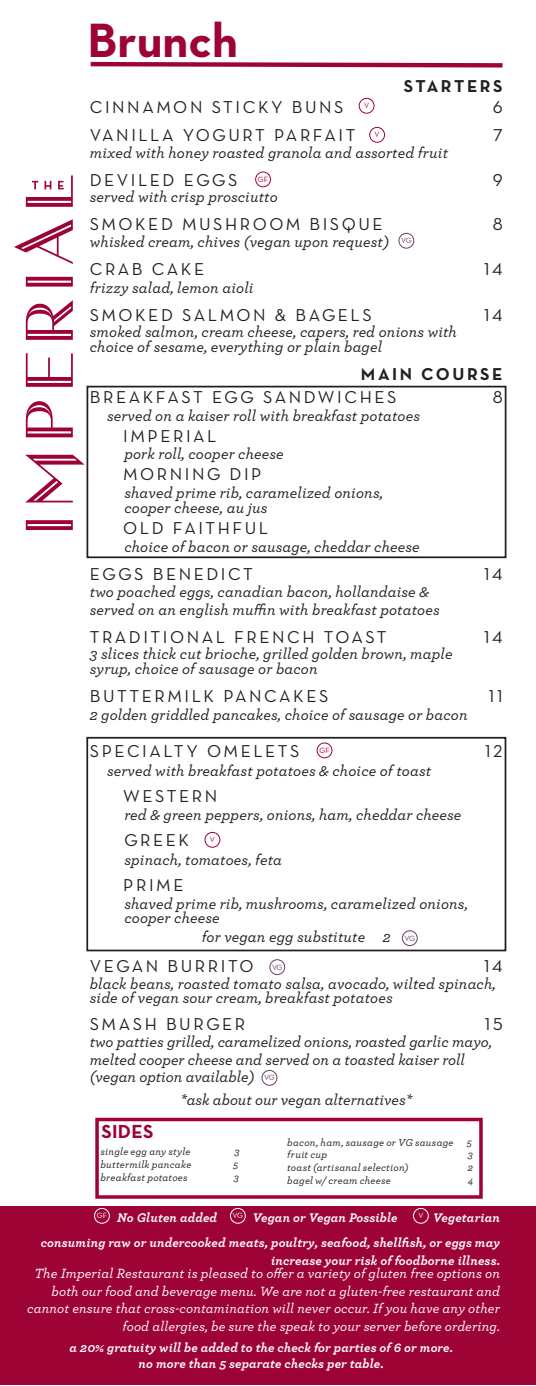
<style>
.page{position:relative;width:536px;height:1386px;background:#fff}
.page>*{position:absolute;margin:0;border:0;box-sizing:border-box;transform-origin:0 0}
.t1{font:700 49px "Neutra Text";color:#9e0336}
.Section_Header{font:700 19.25px "Neutra Text";letter-spacing:.015em;color:#9e0336}
.Item_Title{font:17.5px "Neutra Text Book Alt";letter-spacing:.145em;color:#241f21}
.Item_Title-2{font:700 17.5px "Neutra Text";letter-spacing:.145em;color:#241f21}
.Item_Title-3{font:italic 500 15.75px/15.8px "Archer";letter-spacing:.01em;color:#241f21}
.Item_Description{font:italic 500 15.75px "Archer";letter-spacing:.01em;color:#241f21}
.t2{font:italic 500 14px/17.5px "Archer";letter-spacing:.01em;color:#fff;text-align:right}
.t3{font:italic 700 13.12px/17.5px "Archer Pro";letter-spacing:.01em;color:#fff;text-align:right}
.Section_Header-2{font:italic 500 10.5px "Archer";letter-spacing:.025em;color:#231f20}
.Item_Description-2{font:7.7px "Neutra Text Book Alt";letter-spacing:-.06em;color:#6e3c61}
.Item_Description-3{font:7.7px "Neutra Text Book Alt";color:#9e0336}
.Item_Description-4{font:7.7px "Neutra Text Book Alt";color:#fff}
</style>
<div class="page">
<div style="left:0;top:1206px;width:536px;height:179px;background:#9e0336"></div>
<svg style="left:90px;top:61px;width:413px;height:7px"></svg>
<div style="left:94px;top:1208px;width:16px;height:16px;border:1px solid #fff;border-radius:50%"></div>
<div style="left:230px;top:1208px;width:16px;height:16px;border:1px solid #fff;border-radius:50%"></div>
<div style="left:413px;top:1208px;width:15px;height:16px;border:1px solid #fff;border-radius:50%"></div>
<div style="left:95px;top:1118px;width:387px;height:81px;border:4px solid #9e0336"></div>
<svg style="left:26px;top:520px;width:47px;height:10px"></svg>
<svg style="left:25px;top:455px;width:60px;height:47px"></svg>
<svg style="left:26px;top:401px;width:47px;height:36px"></svg>
<svg style="left:26px;top:353px;width:47px;height:34px"></svg>
<svg style="left:26px;top:300px;width:47px;height:40px"></svg>
<svg style="left:26px;top:277px;width:47px;height:10px"></svg>
<svg style="left:14px;top:219px;width:59px;height:45px"></svg>
<svg style="left:26px;top:175px;width:47px;height:32px"></svg>
<div style="left:269px;top:959px;width:16px;height:16px;border:1px solid #6e3c61;border-radius:50%"></div>
<div style="left:369px;top:127px;width:16px;height:16px;border:1px solid #9e0336;border-radius:50%"></div>
<div style="left:358px;top:98px;width:16px;height:16px;border:1px solid #9e0336;border-radius:50%"></div>
<div style="left:255px;top:172px;width:16px;height:15px;border:1px solid #9e0336;border-radius:50%"></div>
<div style="left:398px;top:233px;width:16px;height:16px;border:1px solid #6e3c61;border-radius:50%"></div>
<div style="left:261px;top:1070px;width:16px;height:16px;border:1px solid #6e3c61;border-radius:50%"></div>
<div style="left:86px;top:737px;width:420px;height:214px;border:2px solid #231f20"></div>
<div style="left:402px;top:930px;width:15px;height:16px;border:1px solid #6e3c61;border-radius:50%"></div>
<div style="left:204px;top:832px;width:16px;height:16px;border:1px solid #9e0336;border-radius:50%"></div>
<div style="left:86px;top:386px;width:420px;height:172px;border:2px solid #231f20"></div>
<div style="left:316px;top:743px;width:16px;height:15px;border:1px solid #9e0336;border-radius:50%"></div>
<p class="t1" style="left:88px;top:9px;width:152px">Brunch</p>
<p class="Item_Title-2" style="left:404px;top:75px;width:100px">STARTERS</p>
<p class="Item_Title" style="left:90px;top:96px;width:255px">CINNAMON STICKY BUNS</p>
<p class="Item_Title" style="left:492px;top:96px;width:11px">6</p>
<p class="Item_Title" style="left:90px;top:124px;width:267px">VANILLA YOGURT PARFAIT</p>
<p class="Item_Title" style="left:493px;top:124px;width:11px">7</p>
<p class="Item_Title-3" style="left:90px;top:144px;width:359px">mixed with honey roasted granola and assorted fruit</p>
<p class="Item_Title" style="left:90px;top:170px;width:149px">DEVILED EGGS</p>
<p class="Item_Title" style="left:492px;top:170px;width:11px">9</p>
<p class="Item_Title-3" style="left:90px;top:188px;width:189px">served with crisp prosciutto</p>
<p class="Item_Title" style="left:90px;top:213px;width:294px">SMOKED MUSHROOM BISQUE</p>
<p class="Item_Title" style="left:492px;top:213px;width:11px">8</p>
<p class="Item_Title-3" style="left:90px;top:233px;width:300px">whisked cream, chives (vegan upon request)</p>
<p class="Item_Title" style="left:90px;top:259px;width:116px">CRAB CAKE</p>
<p class="Item_Title" style="left:484px;top:259px;width:20px">14</p>
<p class="Item_Title-3" style="left:90px;top:279px;width:165px">frizzy salad, lemon aioli</p>
<p class="Item_Title" style="left:90px;top:304px;width:283px">SMOKED SALMON &amp; BAGELS</p>
<p class="Item_Title" style="left:484px;top:304px;width:20px">14</p>
<p class="Item_Title-3" style="left:90px;top:323px;width:368px">smoked salmon, cream cheese, capers, red onions with choice of sesame, everything or plain bagel</p>
<p class="Item_Title-2" style="left:361px;top:364px;width:143px">MAIN COURSE</p>
<p class="Item_Title" style="left:90px;top:387px;width:308px">BREAKFAST EGG SANDWICHES</p>
<p class="Item_Title" style="left:492px;top:387px;width:11px">8</p>
<p class="Item_Title-3" style="left:107px;top:407px;width:314px">served on a kaiser roll with breakfast potatoes</p>
<p class="Item_Title" style="left:123px;top:425px;width:95px">IMPERIAL</p>
<p class="Item_Title-3" style="left:124px;top:445px;width:161px">pork roll, cooper cheese</p>
<p class="Item_Title" style="left:123px;top:464px;width:140px">MORNING DIP</p>
<p class="Item_Title-3" style="left:124px;top:484px;width:260px">shaved prime rib, caramelized onions, cooper cheese, au jus</p>
<p class="Item_Title" style="left:123px;top:518px;width:146px">OLD FAITHFUL</p>
<p class="Item_Title-3" style="left:124px;top:538px;width:297px">choice of bacon or sausage, cheddar cheese</p>
<p class="Item_Title" style="left:90px;top:563px;width:165px">EGGS BENEDICT</p>
<p class="Item_Title" style="left:484px;top:563px;width:20px">14</p>
<p class="Item_Title-3" style="left:90px;top:583px;width:340px">two poached eggs, canadian bacon, hollandaise &amp;</p>
<p class="Item_Title-3" style="left:90px;top:601px;width:351px">served on an english muffin with breakfast potatoes</p>
<p class="Item_Title" style="left:90px;top:626px;width:298px">TRADITIONAL FRENCH TOAST</p>
<p class="Item_Title" style="left:484px;top:626px;width:20px">14</p>
<p class="Item_Description" style="left:90px;top:642px;width:364px">3 slices thick cut brioche, grilled golden brown, maple</p>
<p class="Item_Description" style="left:90px;top:658px;width:229px">syrup, choice of sausage or bacon</p>
<p class="Item_Title" style="left:90px;top:686px;width:240px">BUTTERMILK PANCAKES</p>
<p class="Item_Title" style="left:488px;top:686px;width:15px">11</p>
<p class="Item_Title-3" style="left:90px;top:706px;width:379px">2 golden griddled pancakes, choice of sausage or bacon</p>
<p class="Item_Title" style="left:90px;top:740px;width:211px">SPECIALTY OMELETS</p>
<p class="Item_Title" style="left:485px;top:740px;width:19px">12</p>
<p class="Item_Title-3" style="left:107px;top:762px;width:325px">served with breakfast potatoes &amp; choice of toast</p>
<p class="Item_Title" style="left:123px;top:786px;width:95px">WESTERN</p>
<p class="Item_Title-3" style="left:124px;top:806px;width:338px">red &amp; green peppers, onions, ham, cheddar cheese</p>
<p class="Item_Title" style="left:124px;top:829px;width:66px">GREEK</p>
<p class="Item_Title-3" style="left:124px;top:851px;width:159px">spinach, tomatoes, feta</p>
<p class="Item_Title" style="left:123px;top:875px;width:62px">PRIME</p>
<p class="Item_Title-3" style="left:124px;top:896px;width:345px;line-height:14px">shaved prime rib, mushrooms, caramelized onions, cooper cheese</p>
<p class="Item_Title-3" style="left:202px;top:928px;width:190px">for vegan egg substitute 2</p>
<p class="Item_Title" style="left:90px;top:955px;width:165px">VEGAN BURRITO</p>
<p class="Item_Title" style="left:484px;top:955px;width:20px">14</p>
<p class="Item_Title-3" style="left:90px;top:976px;width:407px;line-height:14px">black beans, roasted tomato salsa, avocado, wilted spinach, side of vegan sour cream, breakfast potatoes</p>
<p class="Item_Title" style="left:90px;top:1013px;width:157px">SMASH BURGER</p>
<p class="Item_Title" style="left:484px;top:1013px;width:19px">15</p>
<p class="Item_Title-3" style="left:90px;top:1032px;width:403px;line-height:17.5px">two patties grilled, caramelized onions, roasted garlic mayo, melted cooper cheese and served on a toasted kaiser roll (vegan option available)</p>
<p class="Item_Title-3" style="left:180px;top:1091px;width:233px">*ask about our vegan alternatives*</p>
<p class="Item_Description-3" style="left:364px;top:101px;width:7px">V</p>
<p class="Item_Description-3" style="left:374px;top:130px;width:7px">V</p>
<p class="Item_Description-3" style="left:258px;top:175px;width:12px">GF</p>
<p class="Item_Description-2" style="left:401px;top:236px;width:12px">VG</p>
<p class="Item_Description-3" style="left:319px;top:746px;width:12px">GF</p>
<p class="Item_Description-3" style="left:210px;top:835px;width:7px">V</p>
<p class="Item_Description-2" style="left:404px;top:933px;width:12px">VG</p>
<p class="Item_Description-2" style="left:272px;top:962px;width:12px">VG</p>
<p class="Item_Description-2" style="left:264px;top:1073px;width:12px">VG</p>
<p class="Section_Header" style="left:101px;top:1119px;width:54px">SIDES</p>
<p class="Section_Header-2" style="left:100px;top:1144px;width:91px">single egg any style</p>
<p class="Section_Header-2" style="left:234px;top:1144px;width:7px">3</p>
<p class="Section_Header-2" style="left:100px;top:1157px;width:92px">buttermilk pancake</p>
<p class="Section_Header-2" style="left:233px;top:1157px;width:7px">5</p>
<p class="Section_Header-2" style="left:100px;top:1170px;width:88px">breakfast potatoes</p>
<p class="Section_Header-2" style="left:234px;top:1170px;width:7px">3</p>
<p class="Section_Header-2" style="left:287px;top:1135px;width:168px">bacon, ham, sausage or VG sausage</p>
<p class="Section_Header-2" style="left:466px;top:1135px;width:7px">5</p>
<p class="Section_Header-2" style="left:287px;top:1146px;width:41px">fruit cup</p>
<p class="Section_Header-2" style="left:467px;top:1146px;width:7px">3</p>
<p class="Section_Header-2" style="left:287px;top:1160px;width:123px">toast (artisanal selection)</p>
<p class="Section_Header-2" style="left:467px;top:1160px;width:7px">2</p>
<p class="Section_Header-2" style="left:287px;top:1173px;width:105px">bagel w/ cream cheese</p>
<p class="Section_Header-2" style="left:467px;top:1173px;width:7px">4</p>
<p class="Item_Description-4" style="left:97px;top:1211px;width:12px">GF</p>
<p class="t3" style="left:117px;top:1208px;width:101px">No Gluten added</p>
<p class="t3" style="left:253px;top:1208px;width:146px">Vegan or Vegan Possible</p>
<p class="t3" style="left:433px;top:1208px;width:68px">Vegetarian</p>
<p class="t3" style="left:41px;top:1233px;width:460px">consuming raw or undercooked meats, poultry, seafood, shellfish, or eggs may increase your risk of foodborne illness.</p>
<p class="t2" style="left:27px;top:1264px;width:474px">The Imperial Restaurant is pleased to offer a variety of gluten free options on both our food and beverage menu. We are not a gluten-free restaurant and cannot ensure that cross-contamination will never occur. If you have any other food allergies, be sure the speak to your server before ordering.</p>
<p class="Item_Description-4" style="left:232px;top:1211px;width:12px">VG</p>
<p class="Item_Description-4" style="left:418px;top:1211px;width:7px">V</p>
<p class="t3" style="left:69px;top:1338px;width:385px">a 20% gratuity will be added to the check for parties of 6 or more.</p>
<p class="t3" style="left:139px;top:1354px;width:246px">no more than 5 separate checks per table.</p>
</div>
